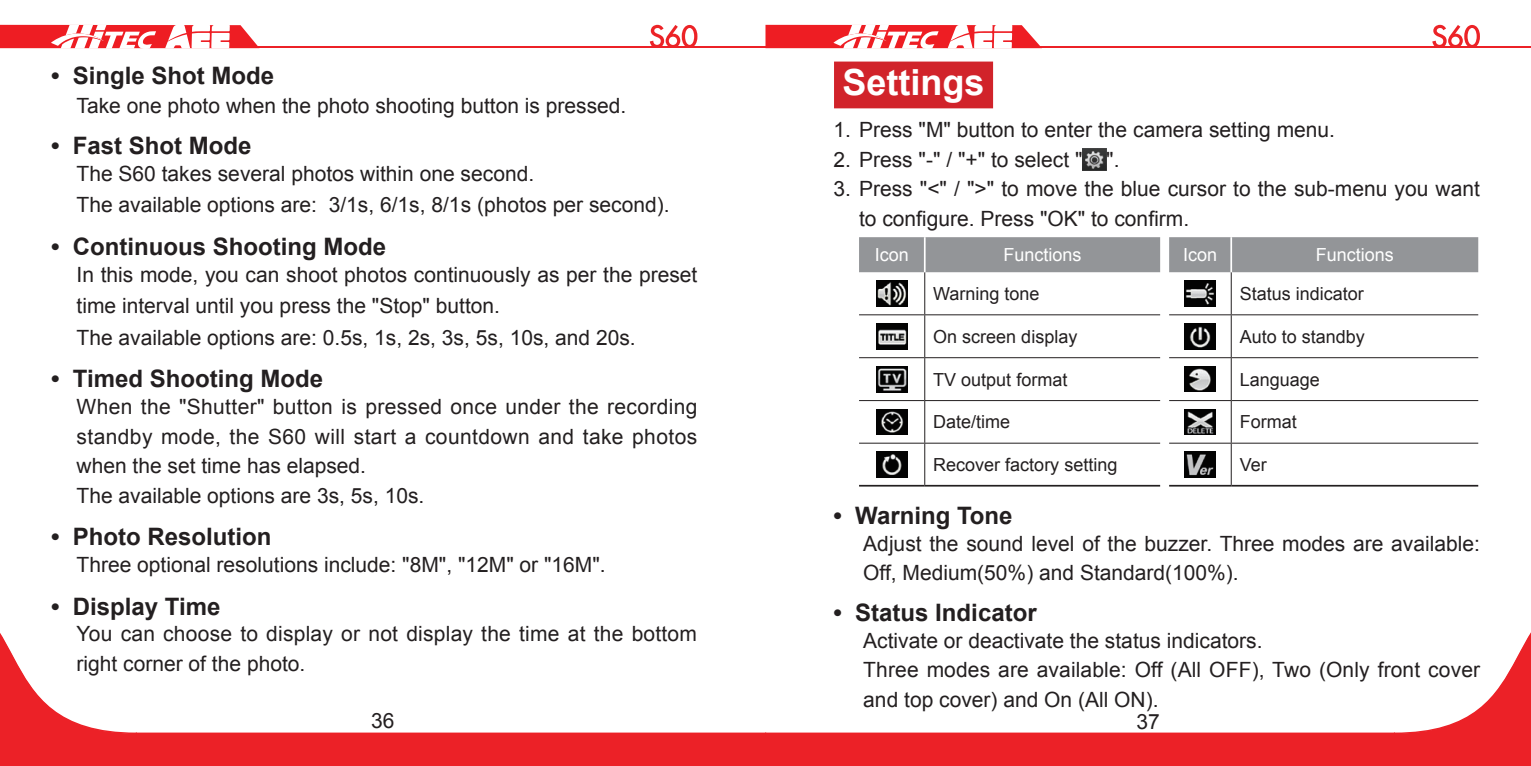
<style>
.page{position:relative;width:1531px;height:766px;background:#fff}
.page>*{position:absolute;margin:0;border:0;box-sizing:border-box;transform-origin:0 0}
.t1{font:700 36px "Arial";color:#fff}
.t2{font:700 24px "Arial";color:#231f20}
.t3{font:21px/29.4px "Arial";color:#231f20}
.t4{font:18px "Arial";color:#231f20}
.t5{font:18px "Arial";color:#fff}
</style>
<div class="page">
<hr style="left:30px;top:46px;width:1501px;height:2px;background:#ec2127">
<svg style="left:0;top:25px;width:259px;height:24px"></svg>
<svg style="left:0;top:632px;width:1531px;height:133px"></svg>
<svg style="left:765px;top:25px;width:277px;height:24px"></svg>
<svg style="left:1432px;top:25px;width:48px;height:21px"></svg>
<svg style="left:650px;top:25px;width:47px;height:21px"></svg>
<div style="left:834px;top:62px;width:159px;height:46px;background:#d1232a"></div>
<img style="left:1082px;top:149px;width:24px;height:21px">
<div style="left:859px;top:237px;width:619px;height:35px;background:#939598"></div>
<hr style="left:1231px;top:272px;width:1px;height:42px;background:#231f20">
<hr style="left:1169px;top:314px;width:62px;height:1px;background:#231f20">
<hr style="left:1231px;top:314px;width:247px;height:1px;background:#231f20">
<hr style="left:1231px;top:315px;width:1px;height:42px;background:#231f20">
<hr style="left:1169px;top:357px;width:62px;height:1px;background:#231f20">
<hr style="left:1231px;top:357px;width:247px;height:1px;background:#231f20">
<hr style="left:1231px;top:358px;width:1px;height:42px;background:#231f20">
<hr style="left:1169px;top:400px;width:62px;height:1px;background:#231f20">
<hr style="left:1231px;top:400px;width:247px;height:1px;background:#231f20">
<hr style="left:1231px;top:401px;width:1px;height:41px;background:#231f20">
<hr style="left:1169px;top:442px;width:62px;height:1px;background:#231f20">
<hr style="left:1231px;top:442px;width:247px;height:1px;background:#231f20">
<hr style="left:1231px;top:443px;width:1px;height:41px;background:#231f20">
<hr style="left:924px;top:272px;width:1px;height:42px;background:#231f20">
<hr style="left:859px;top:314px;width:66px;height:1px;background:#231f20">
<hr style="left:925px;top:314px;width:235px;height:1px;background:#231f20">
<hr style="left:924px;top:315px;width:1px;height:42px;background:#231f20">
<hr style="left:859px;top:357px;width:66px;height:1px;background:#231f20">
<hr style="left:925px;top:357px;width:235px;height:1px;background:#231f20">
<hr style="left:924px;top:358px;width:1px;height:42px;background:#231f20">
<hr style="left:859px;top:400px;width:66px;height:1px;background:#231f20">
<hr style="left:925px;top:400px;width:235px;height:1px;background:#231f20">
<hr style="left:924px;top:401px;width:1px;height:41px;background:#231f20">
<hr style="left:859px;top:442px;width:66px;height:1px;background:#231f20">
<hr style="left:925px;top:442px;width:235px;height:1px;background:#231f20">
<hr style="left:924px;top:443px;width:1px;height:41px;background:#231f20">
<hr style="left:1230px;top:237px;width:2px;height:35px;background:#fff">
<hr style="left:859px;top:484px;width:66px;height:2px;background:#231f20">
<hr style="left:925px;top:484px;width:235px;height:2px;background:#231f20">
<hr style="left:1169px;top:484px;width:62px;height:2px;background:#231f20">
<hr style="left:1231px;top:484px;width:247px;height:2px;background:#231f20">
<hr style="left:924px;top:237px;width:1px;height:35px;background:#fff">
<img style="left:876px;top:281px;width:31px;height:25px">
<img style="left:1184px;top:281px;width:32px;height:25px">
<img style="left:876px;top:323px;width:31px;height:26px">
<img style="left:1184px;top:323px;width:32px;height:26px">
<img style="left:876px;top:366px;width:31px;height:26px">
<img style="left:1184px;top:366px;width:32px;height:26px">
<img style="left:876px;top:409px;width:31px;height:25px">
<img style="left:1184px;top:409px;width:32px;height:25px">
<img style="left:876px;top:451px;width:31px;height:26px">
<img style="left:1184px;top:451px;width:31px;height:26px">
<p class="t2" style="left:51px;top:60px;width:225px">• Single Shot Mode</p>
<p class="t3" style="left:77px;top:91px;width:551px">Take one photo when the photo shooting button is pressed.</p>
<p class="t2" style="left:51px;top:129px;width:202px">• Fast Shot Mode</p>
<p class="t3" style="left:77px;top:158px;width:594px;line-height:31.5px">The S60 takes several photos within one second.<br>The available options are: 3/1s, 6/1s, 8/1s (photos per second).</p>
<p class="t2" style="left:51px;top:230px;width:337px">• Continuous Shooting Mode</p>
<p class="t3" style="left:77px;top:259px;width:622px;line-height:31.5px">In this mode, you can shoot photos continuously as per the preset time interval until you press the "Stop" button.<br>The available options are: 0.5s, 1s, 2s, 3s, 5s, 10s, and 20s.</p>
<p class="t2" style="left:51px;top:363px;width:273px">• Timed Shooting Mode</p>
<p class="t3" style="left:77px;top:392px;width:622px">When the "Shutter" button is pressed once under the recording standby mode, the S60 will start a countdown and take photos when the set time has elapsed.<br>The available options are 3s, 5s, 10s.</p>
<p class="t2" style="left:51px;top:520px;width:222px">• Photo Resolution</p>
<p class="t3" style="left:77px;top:550px;width:531px">Three optional resolutions include: "8M", "12M" or "16M".</p>
<p class="t2" style="left:51px;top:590px;width:171px">• Display Time</p>
<p class="t3" style="left:77px;top:619px;width:622px">You can choose to display or not display the time at the bottom right corner of the photo.</p>
<h1 class="t1" style="left:842px;top:58px;width:144px">Settings</h1>
<p class="t3" style="left:833px;top:115px;width:503px">1. Press "M" button to enter the camera setting menu.</p>
<p class="t3" style="left:833px;top:145px;width:287px">2. Press "-" / "+" to select " ".</p>
<p class="t3" style="left:859px;top:174px;width:622px;text-indent:-26px">3. Press "&lt;" / "&gt;" to move the blue cursor to the sub-menu you want to configure. Press "OK" to confirm.</p>
<p class="t5" style="left:875px;top:243px;width:36px">Icon</p>
<p class="t5" style="left:1003px;top:243px;width:80px">Functions</p>
<p class="t5" style="left:1183px;top:243px;width:36px">Icon</p>
<p class="t5" style="left:1315px;top:243px;width:80px">Functions</p>
<p class="t4" style="left:933px;top:282px;width:108px">Warning tone</p>
<p class="t4" style="left:1240px;top:282px;width:126px">Status indicator</p>
<p class="t4" style="left:933px;top:324px;width:146px">On screen display</p>
<p class="t4" style="left:1240px;top:324px;width:127px">Auto to standby</p>
<p class="t4" style="left:933px;top:367px;width:136px">TV output format</p>
<p class="t4" style="left:1240px;top:367px;width:82px">Language</p>
<p class="t4" style="left:933px;top:410px;width:79px">Date/time</p>
<p class="t4" style="left:1240px;top:410px;width:59px">Format</p>
<p class="t4" style="left:933px;top:452px;width:186px">Recover factory setting</p>
<p class="t4" style="left:1240px;top:452px;width:29px">Ver</p>
<p class="t2" style="left:833px;top:499px;width:181px">• Warning Tone</p>
<p class="t3" style="left:863px;top:529px;width:618px">Adjust the sound level of the buzzer. Three modes are available:<br>Off, Medium(50%) and Standard(100%).</p>
<p class="t2" style="left:833px;top:596px;width:205px">• Status Indicator</p>
<p class="t3" style="left:863px;top:625px;width:618px">Activate or deactivate the status indicators.<br>Three modes are available: Off (All OFF), Two (Only front cover and top cover) and On (All ON).</p>
<p class="t3" style="left:371px;top:706px;width:25px">36</p>
<p class="t3" style="left:1136px;top:706px;width:25px">37</p>
</div>
